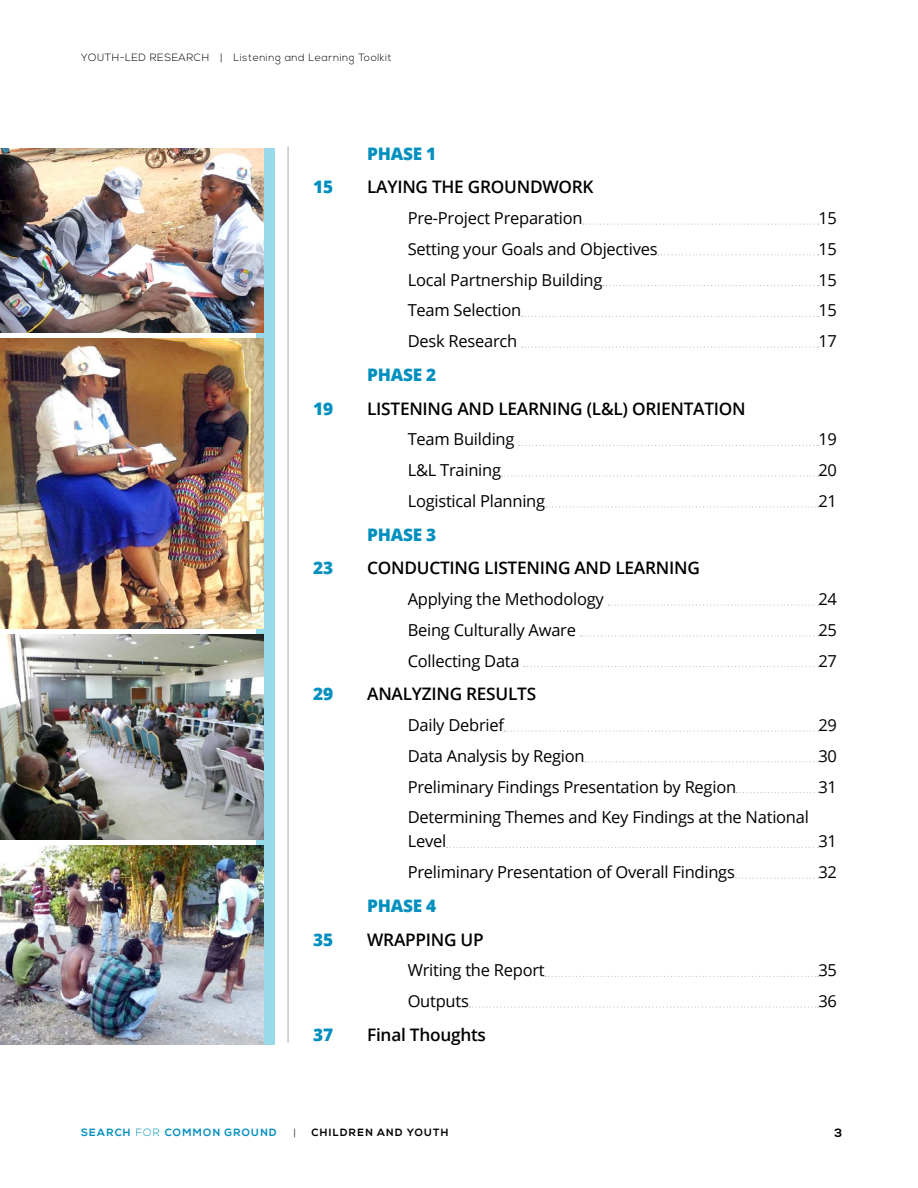
<style>
.page{position:relative;width:918px;height:1188px;background:#fff}
.page>*{position:absolute;margin:0;border:0;box-sizing:border-box;transform-origin:0 0}
.t1{font:600 17.25px "Open Sans";letter-spacing:-.015em;color:#000}
.t2{font:800 17.25px "Open Sans";letter-spacing:-.015em;color:#008fbe}
.t3{font:16.5px/24px "Open Sans";letter-spacing:-.015em;color:#000}
.t4{font:700 12px "Nexa";color:#000}
.t5{font:300 10.5px "Nexa";letter-spacing:.05em;color:#000}
.t6{font:700 10.5px "Nexa";letter-spacing:.125em;color:#008fbe}
.t7{font:700 10.5px "Nexa";letter-spacing:.13em;color:#000}
.s1{font-weight:300}
</style>
<div class="page">
<div style="left:256px;top:148px;width:19px;height:897px;background:#99daea"></div>
<svg style="left:583px;top:224px;width:236px;height:1px"></svg>
<svg style="left:658px;top:254px;width:161px;height:1px"></svg>
<svg style="left:603px;top:285px;width:216px;height:1px"></svg>
<svg style="left:522px;top:316px;width:297px;height:1px"></svg>
<svg style="left:522px;top:347px;width:297px;height:1px"></svg>
<svg style="left:519px;top:445px;width:300px;height:1px"></svg>
<svg style="left:501px;top:476px;width:318px;height:1px"></svg>
<svg style="left:546px;top:506px;width:273px;height:1px"></svg>
<svg style="left:608px;top:605px;width:211px;height:1px"></svg>
<svg style="left:580px;top:635px;width:239px;height:1px"></svg>
<svg style="left:524px;top:666px;width:295px;height:1px"></svg>
<svg style="left:504px;top:731px;width:315px;height:1px"></svg>
<svg style="left:585px;top:761px;width:234px;height:1px"></svg>
<svg style="left:737px;top:792px;width:82px;height:1px"></svg>
<svg style="left:447px;top:847px;width:372px;height:1px"></svg>
<svg style="left:735px;top:878px;width:84px;height:1px"></svg>
<svg style="left:545px;top:976px;width:274px;height:1px"></svg>
<svg style="left:469px;top:1007px;width:350px;height:1px"></svg>
<hr style="left:288px;top:146px;width:1px;height:897px;background:#58595b">
<img style="left:0;top:845px;width:264px;height:200px">
<img style="left:0;top:149px;width:264px;height:183px">
<img style="left:0;top:634px;width:264px;height:205px">
<img style="left:0;top:339px;width:264px;height:289px">
<p class="t5" style="left:81px;top:51px;width:312px">YOUTH-LED RESEARCH | Listening and Learning Toolkit</p>
<p class="t2" style="left:367px;top:140px;width:71px">PHASE 1</p>
<p class="t2" style="left:313px;top:174px;width:21px">15</p>
<p class="t1" style="left:367px;top:175px;width:228px">LAYING THE GROUNDWORK</p>
<p class="t3" style="left:408px;top:206px;width:177px">Pre-Project Preparation</p>
<p class="t3" style="left:818px;top:206px;width:20px">15</p>
<p class="t3" style="left:408px;top:236px;width:251px">Setting your Goals and Objectives</p>
<p class="t3" style="left:818px;top:236px;width:20px">15</p>
<p class="t3" style="left:408px;top:267px;width:196px">Local Partnership Building</p>
<p class="t3" style="left:818px;top:267px;width:20px">15</p>
<p class="t3" style="left:408px;top:298px;width:115px">Team Selection</p>
<p class="t3" style="left:818px;top:298px;width:20px">15</p>
<p class="t3" style="left:408px;top:329px;width:111px">Desk Research</p>
<p class="t3" style="left:818px;top:329px;width:20px">17</p>
<p class="t2" style="left:367px;top:361px;width:71px">PHASE 2</p>
<p class="t2" style="left:313px;top:395px;width:21px">19</p>
<p class="t1" style="left:367px;top:397px;width:380px">LISTENING AND LEARNING (L&amp;L) ORIENTATION</p>
<p class="t3" style="left:408px;top:427px;width:108px">Team Building</p>
<p class="t3" style="left:818px;top:427px;width:20px">19</p>
<p class="t3" style="left:408px;top:458px;width:95px">L&amp;L Training</p>
<p class="t3" style="left:818px;top:458px;width:20px">20</p>
<p class="t3" style="left:408px;top:488px;width:139px">Logistical Planning</p>
<p class="t3" style="left:818px;top:488px;width:20px">21</p>
<p class="t2" style="left:367px;top:521px;width:71px">PHASE 3</p>
<p class="t2" style="left:313px;top:555px;width:21px">23</p>
<p class="t1" style="left:367px;top:556px;width:334px">CONDUCTING LISTENING AND LEARNING</p>
<p class="t3" style="left:408px;top:587px;width:198px">Applying the Methodology</p>
<p class="t3" style="left:818px;top:587px;width:20px">24</p>
<p class="t3" style="left:408px;top:617px;width:170px">Being Culturally Aware</p>
<p class="t3" style="left:818px;top:617px;width:20px">25</p>
<p class="t3" style="left:408px;top:648px;width:114px">Collecting Data</p>
<p class="t3" style="left:818px;top:648px;width:20px">27</p>
<p class="t2" style="left:313px;top:681px;width:21px">29</p>
<p class="t1" style="left:367px;top:682px;width:170px">ANALYZING RESULTS</p>
<p class="t3" style="left:408px;top:713px;width:98px">Daily Debrief</p>
<p class="t3" style="left:818px;top:713px;width:20px">29</p>
<p class="t3" style="left:408px;top:743px;width:178px">Data Analysis by Region</p>
<p class="t3" style="left:818px;top:743px;width:20px">30</p>
<p class="t3" style="left:408px;top:774px;width:330px">Preliminary Findings Presentation by Region</p>
<p class="t3" style="left:818px;top:774px;width:20px">31</p>
<p class="t3" style="left:408px;top:805px;width:403px">Determining Themes and Key Findings at the National<br>Level</p>
<p class="t3" style="left:818px;top:829px;width:20px">31</p>
<p class="t3" style="left:408px;top:860px;width:329px">Preliminary Presentation of Overall Findings</p>
<p class="t3" style="left:818px;top:860px;width:20px">32</p>
<p class="t2" style="left:367px;top:892px;width:71px">PHASE 4</p>
<p class="t2" style="left:313px;top:926px;width:21px">35</p>
<p class="t1" style="left:367px;top:928px;width:118px">WRAPPING UP</p>
<p class="t3" style="left:408px;top:958px;width:139px">Writing the Report</p>
<p class="t3" style="left:818px;top:958px;width:20px">35</p>
<p class="t3" style="left:408px;top:989px;width:63px">Outputs</p>
<p class="t3" style="left:818px;top:989px;width:20px">36</p>
<p class="t2" style="left:313px;top:1021px;width:21px">37</p>
<p class="t1" style="left:367px;top:1023px;width:120px">Final Thoughts</p>
<p class="t6" style="left:81px;top:1126px;width:197px">SEARCH <span class="s1">FOR</span> COMMON GROUND</p>
<p class="t5" style="left:294px;top:1126px;width:4px">|</p>
<p class="t7" style="left:312px;top:1126px;width:139px">CHILDREN AND YOUTH</p>
<p class="t4" style="left:835px;top:1126px;width:9px">3</p>
</div>
